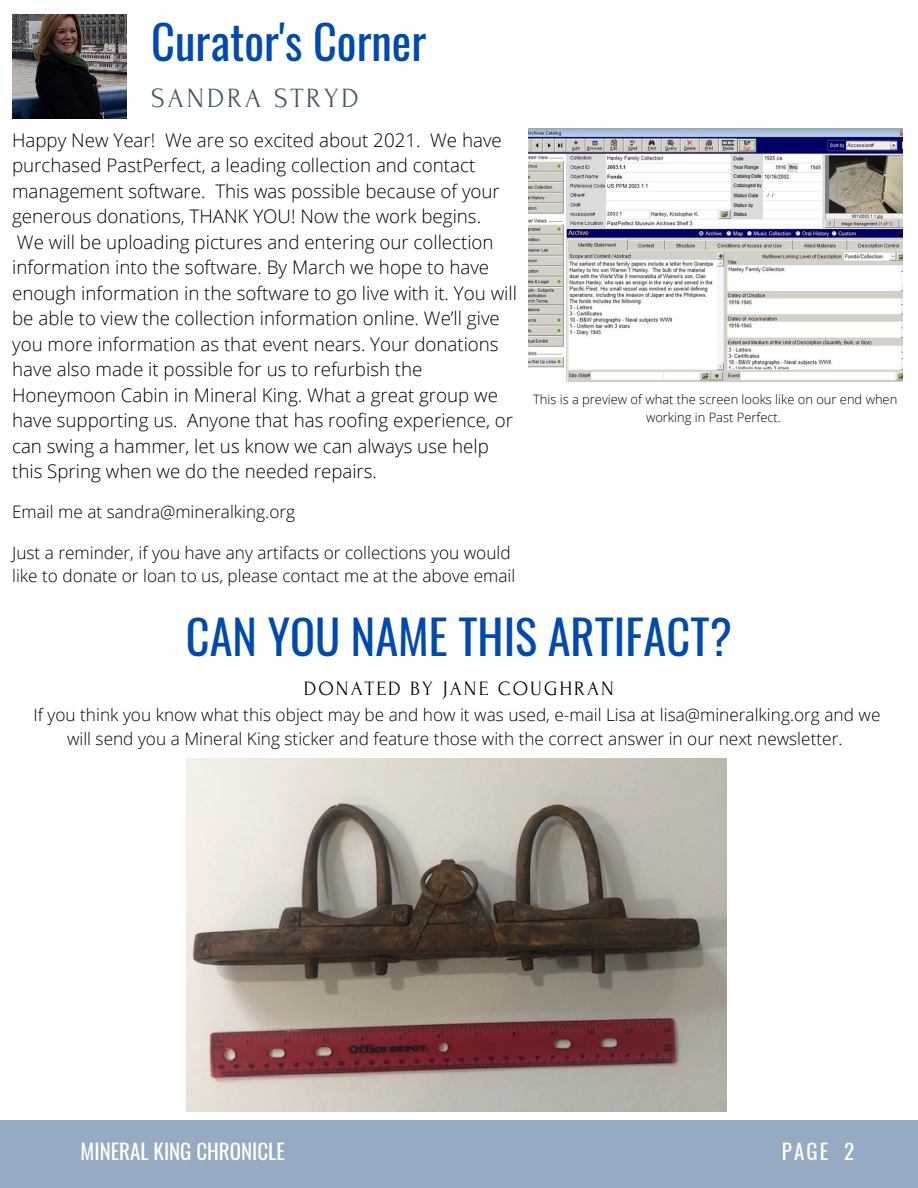
<style>
.page{position:relative;width:918px;height:1188px;background:#fff}
.page>*{position:absolute;margin:0;border:0;box-sizing:border-box;transform-origin:0 0}
.t1{font:46.5px "Oswald";color:#004aad}
.t2{font:27.9px "Forum";letter-spacing:.1em;color:#435967}
.t3{font:21px "Oswald";color:#fff}
.t4{font:20.4px "Forum";letter-spacing:.1em;color:#000}
.t5{font:300 18.75px/25.5px "Open Sans";color:#000}
.t6{font:300 17.25px/23.4px "Open Sans";color:#000}
.t7{font:300 12.9px/17.2px "Open Sans";color:#000;text-align:center}
</style>
<div class="page">
<div style="left:0;top:1121px;width:918px;height:67px;background:#97aac3"></div>
<img style="left:12px;top:15px;width:115px;height:103px">
<img style="left:529px;top:128px;width:373px;height:253px">
<img style="left:187px;top:758px;width:540px;height:353px">
<h1 class="t1" style="left:151px;top:1px;width:277px">Curator's Corner</h1>
<h2 class="t2" style="left:151px;top:83px;width:209px">SANDRA STRYD</h2>
<p class="t5" style="left:12px;top:127px;width:506px">Happy New Year! We are so excited about 2021. We have purchased PastPerfect, a leading collection and contact management software. This was possible because of your generous donations, THANK YOU! Now the work begins.<br>We will be uploading pictures and entering our collection information into the software. By March we hope to have enough information in the software to go live with it. You will be able to view the collection information online. We’ll give you more information as that event nears. Your donations have also made it possible for us to refurbish the Honeymoon Cabin in Mineral King. What a great group we have supporting us. Anyone that has roofing experience, or can swing a hammer, let us know we can always use help this Spring when we do the needed repairs.</p>
<p class="t6" style="left:12px;top:500px;width:285px">Email me at sandra@mineralking.org</p>
<p class="t6" style="left:12px;top:540px;width:505px">Just a reminder, if you have any artifacts or collections you would like to donate or loan to us, please contact me at the above email</p>
<p class="t7" style="left:533px;top:391px;width:366px">This is a preview of what the screen looks like on our end when working in Past Perfect.</p>
<h1 class="t1" style="left:186px;top:596px;width:548px">CAN YOU NAME THIS ARTIFACT?</h1>
<p class="t4" style="left:304px;top:678px;width:312px">DONATED BY JANE COUGHRAN</p>
<p class="t6" style="left:34px;top:703px;width:848px;text-align:center">If you think you know what this object may be and how it was used, e-mail Lisa at lisa@mineralking.org and we will send you a Mineral King sticker and feature those with the correct answer in our next newsletter.</p>
<p class="t3" style="left:81px;top:1133px;width:206px">MINERAL KING CHRONICLE</p>
<p class="t3" style="left:782px;top:1132px;width:74px">PAGE 2</p>
</div>
